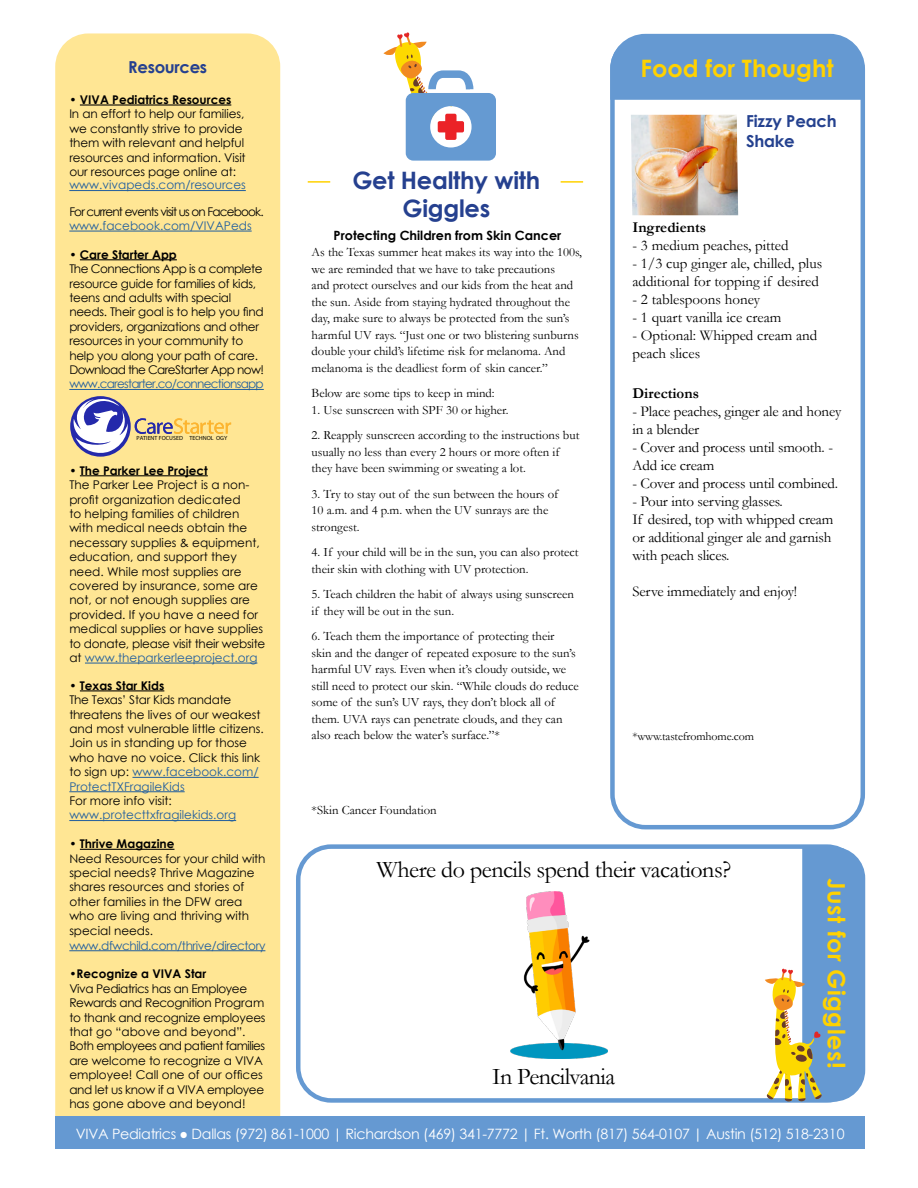
<style>
.page{position:relative;width:918px;height:1188px;background:#fff}
.page>*{position:absolute;margin:0;border:0;box-sizing:border-box;transform-origin:0 0}
.t1{font:24px "Garamond";letter-spacing:-.02em;color:#000}
.t2{font:700 24px "Century Gothic";letter-spacing:.01em;color:#ffd200}
.t3{font:700 24px/28.8px "Century Gothic";letter-spacing:-.01em;color:#25408f;text-align:center}
.t4{font:18px "Minion Pro";color:#000}
.t5{font:700 16.5px/19.8px "Century Gothic";letter-spacing:-.01em;color:#24418f}
.t6{font:700 16.5px "Century Gothic";letter-spacing:-.02em;color:#25408f}
.t7{font:15px/18px "Garamond";letter-spacing:-.01em;color:#000}
.t8{font:700 15px "Garamond";color:#000}
.t9{font:14.25px "Century Gothic";letter-spacing:-.02em;color:#fff}
.t10{font:12.75px/16.5px "Garamond";color:#000}
.t11{font:700 12.75px "Century Gothic";color:#000}
.t12{font:12px/14.4px "Century Gothic";color:#000}
.t13{font:12px/14.4px "Century Gothic";letter-spacing:-.02em;color:#000}
.t14{font:700 12px "Century Gothic";color:#000}
.t15{font:12px "Century Gothic";color:#215e9e}
.t16{font:12px "Century Gothic";letter-spacing:-.07em;color:#000}
.t17{font:12px "Century Gothic";letter-spacing:-.06em;color:#215e9e}
.t18{font:12px "Century Gothic";letter-spacing:-.03em;color:#215e9e}
.t19{font:12px "Garamond";letter-spacing:-.01em;color:#000}
.t20{font:6px "Myriad Pro";color:#000}
.s1{font-weight:700}
.s2{color:#215e9e}
</style>
<div class="page">
<img style="left:511px;top:892px;width:96px;height:166px">
<div style="left:296px;top:844px;width:566px;height:259px;border:4px solid #6599d2;border-radius:33px"></div>
<div style="left:610px;top:34px;width:255px;height:795px;border:4px solid #6599d2;border-radius:33px"></div>
<div style="left:55px;top:33px;width:225px;height:1083px;background:#ffe694"></div>
<div style="left:55px;top:1116px;width:810px;height:33px;background:#6599d2"></div>
<hr style="left:80px;top:104px;width:151px;height:2px;background:#000">
<hr style="left:69px;top:190px;width:177px;height:1px;background:#215e9e">
<hr style="left:69px;top:231px;width:183px;height:1px;background:#215e9e">
<hr style="left:80px;top:259px;width:97px;height:1px;background:#000">
<hr style="left:69px;top:389px;width:195px;height:1px;background:#215e9e">
<hr style="left:80px;top:475px;width:128px;height:1px;background:#000">
<hr style="left:85px;top:663px;width:172px;height:1px;background:#215e9e">
<hr style="left:80px;top:690px;width:84px;height:1px;background:#000">
<hr style="left:132px;top:777px;width:127px;height:1px;background:#215e9e">
<hr style="left:69px;top:791px;width:116px;height:1px;background:#215e9e">
<hr style="left:69px;top:820px;width:167px;height:1px;background:#215e9e">
<hr style="left:80px;top:849px;width:94px;height:1px;background:#000">
<hr style="left:69px;top:950px;width:196px;height:1px;background:#215e9e">
<div style="left:610px;top:37px;width:251px;height:63px;background:#6599d2"></div>
<svg style="left:765px;top:847px;width:100px;height:256px"></svg>
<img style="left:631px;top:115px;width:107px;height:100px">
<svg style="left:72px;top:396px;width:57px;height:60px"></svg>
<svg style="left:135px;top:418px;width:96px;height:16px;background:#dfc081"></svg>
<hr style="left:308px;top:181px;width:22px;height:2px;background:#ffd200">
<svg style="left:384px;top:32px;width:110px;height:63px"></svg>
<img style="left:315px;top:95px;width:269px;height:88px">
<p class="t6" style="left:128px;top:54px;width:80px">Resources</p>
<h1 class="t2" style="left:641px;top:50px;width:194px">Food for Thought</h1>
<p class="t5" style="left:746px;top:111px;width:92px">Fizzy Peach<br>Shake</p>
<h2 class="t4" style="left:619px;top:55px;width:94px">-- - - - - -- - -</h2>
<p class="t14" style="left:69px;top:90px;width:163px">• VIVA Pediatrics Resources</p>
<p class="t12" style="left:69px;top:107px;width:178px">In an effort to help our families, we constantly strive to provide them with relevant and helpful resources and information. Visit our resources page online at:</p>
<p class="t15" style="left:69px;top:177px;width:178px">www.vivapeds.com/resources</p>
<p class="t16" style="left:69px;top:204px;width:196px">For current events visit us on Facebook.</p>
<p class="t15" style="left:69px;top:217px;width:184px">www.facebook.com/VIVAPeds</p>
<p class="t13" style="left:69px;top:247px;width:196px">• <span class="s1">Care Starter App<br></span>The Connections App is a complete resource guide for families of kids, teens and adults with special needs. Their goal is to help you find providers, organizations and other resources in your community to help you along your path of care.<br>Download the CareStarter App now!</p>
<p class="t17" style="left:69px;top:376px;width:196px">www.carestarter.co/connectionsapp</p>
<h1 class="t3" style="left:352px;top:164px;width:189px">Get Healthy with<br>Giggles</h1>
<p class="t8" style="left:632px;top:217px;width:75px">Ingredients</p>
<p class="t7" style="left:632px;top:236px;width:158px">- 3 medium peaches, pitted</p>
<p class="t7" style="left:632px;top:254px;width:191px">- 1/3 cup ginger ale, chilled, plus additional for topping if desired</p>
<p class="t7" style="left:632px;top:290px;width:129px">- 2 tablespoons honey</p>
<p class="t7" style="left:632px;top:308px;width:150px">- 1 quart vanilla ice cream</p>
<p class="t7" style="left:632px;top:326px;width:186px">- Optional: Whipped cream and peach slices</p>
<p class="t8" style="left:632px;top:384px;width:68px">Directions</p>
<p class="t7" style="left:632px;top:402px;width:210px">- Place peaches, ginger ale and honey in a blender</p>
<p class="t7" style="left:632px;top:438px;width:202px">- Cover and process until smooth. -<br>Add ice cream</p>
<p class="t7" style="left:632px;top:474px;width:207px">- Cover and process until combined.</p>
<p class="t7" style="left:632px;top:492px;width:203px">- Pour into serving glasses.<br>If desired, top with whipped cream or additional ginger ale and garnish with peach slices.</p>
<p class="t7" style="left:632px;top:582px;width:166px">Serve immediately and enjoy!</p>
<p class="t11" style="left:334px;top:225px;width:229px">Protecting Children from Skin Cancer</p>
<p class="t10" style="left:312px;top:244px;width:272px">As the Texas summer heat makes its way into the 100s, we are reminded that we have to take precautions<br>and protect ourselves and our kids from the heat and the sun. Aside from staying hydrated throughout the day, make sure to always be protected from the sun’s harmful UV rays. “Just one or two blistering sunburns double your child’s lifetime risk for melanoma. And melanoma is the deadliest form of skin cancer.”</p>
<p class="t10" style="left:312px;top:385px;width:185px">Below are some tips to keep in mind:</p>
<p class="t10" style="left:312px;top:401px;width:199px">1. Use sunscreen with SPF 30 or higher.</p>
<p class="t10" style="left:312px;top:427px;width:269px">2. Reapply sunscreen according to the instructions but usually no less than every 2 hours or more often if they have been swimming or sweating a lot.</p>
<p class="t10" style="left:312px;top:485px;width:248px">3. Try to stay out of the sun between the hours of<br>10 a.m. and 4 p.m. when the UV sunrays are the strongest.</p>
<p class="t10" style="left:312px;top:544px;width:269px">4. If your child will be in the sun, you can also protect their skin with clothing with UV protection.</p>
<p class="t10" style="left:312px;top:586px;width:264px">5. Teach children the habit of always using sunscreen if they will be out in the sun.</p>
<p class="t10" style="left:312px;top:628px;width:269px">6. Teach them the importance of protecting their<br>skin and the danger of repeated exposure to the sun’s harmful UV rays. Even when it’s cloudy outside, we still need to protect our skin. “While clouds do reduce some of the sun’s UV rays, they don’t block all of them. UVA rays can penetrate clouds, and they can also reach below the water’s surface.”*</p>
<p class="t20" style="left:137px;top:435px;width:92px">PATIENT FOCUSED TECHNOL OGY</p>
<p class="t14" style="left:69px;top:461px;width:140px">• The Parker Lee Project</p>
<p class="t12" style="left:69px;top:477px;width:197px">The Parker Lee Project is a non&shy;profit organization dedicated<br>to helping families of children with medical needs obtain the necessary supplies &amp; equipment, education, and support they need. While most supplies are covered by insurance, some are not, or not enough supplies are provided. If you have a need for medical supplies or have supplies to donate, please visit their website at <span class="s2">www.theparkerleeproject.org</span></p>
<p class="t14" style="left:69px;top:676px;width:97px">• Texas Star Kids</p>
<p class="t12" style="left:69px;top:692px;width:196px">The Texas’ Star Kids mandate threatens the lives of our weakest and most vulnerable little citizens.<br>Join us in standing up for those who have no voice. Click this link to sign up: <span class="s2">www.facebook.com/<br>ProtectTXFragileKids</span></p>
<p class="t12" style="left:69px;top:793px;width:104px">For more info visit:</p>
<p class="t15" style="left:69px;top:807px;width:168px">www.protecttxfragilekids.org</p>
<p class="t14" style="left:69px;top:835px;width:107px">• Thrive Magazine</p>
<p class="t12" style="left:69px;top:851px;width:198px">Need Resources for your child with special needs? Thrive Magazine shares resources and stories of other families in the DFW area who are living and thriving with special needs.</p>
<p class="t18" style="left:69px;top:937px;width:198px">www.dfwchild.com/thrive/directory</p>
<p class="t14" style="left:69px;top:965px;width:139px">•Recognize a VIVA Star</p>
<p class="t13" style="left:69px;top:981px;width:198px">Viva Pediatrics has an Employee<br>Rewards and Recognition Program to thank and recognize employees that go “above and beyond”.<br>Both employees and patient families are welcome to recognize a VIVA employee! Call one of our offices and let us know if a VIVA employee has gone above and beyond!</p>
<p class="t19" style="left:632px;top:729px;width:123px">*www.tastefromhome.com</p>
<p class="t10" style="left:312px;top:802px;width:127px">*Skin Cancer Foundation</p>
<h1 class="t1" style="left:376px;top:853px;width:356px">Where do pencils spend their vacations?</h1>
<h1 class="t2" style="left:855px;top:878px;width:192px;rotate:90deg">Just for Giggles!</h1>
<h1 class="t1" style="left:492px;top:1061px;width:124px">In Pencilvania</h1>
<p class="t9" style="left:76px;top:1124px;width:770px">VIVA Pediatrics ● Dallas (972) 861-1000 | Richardson (469) 341-7772 | Ft. Worth (817) 564-0107 | Austin (512) 518-2310</p>
</div>
